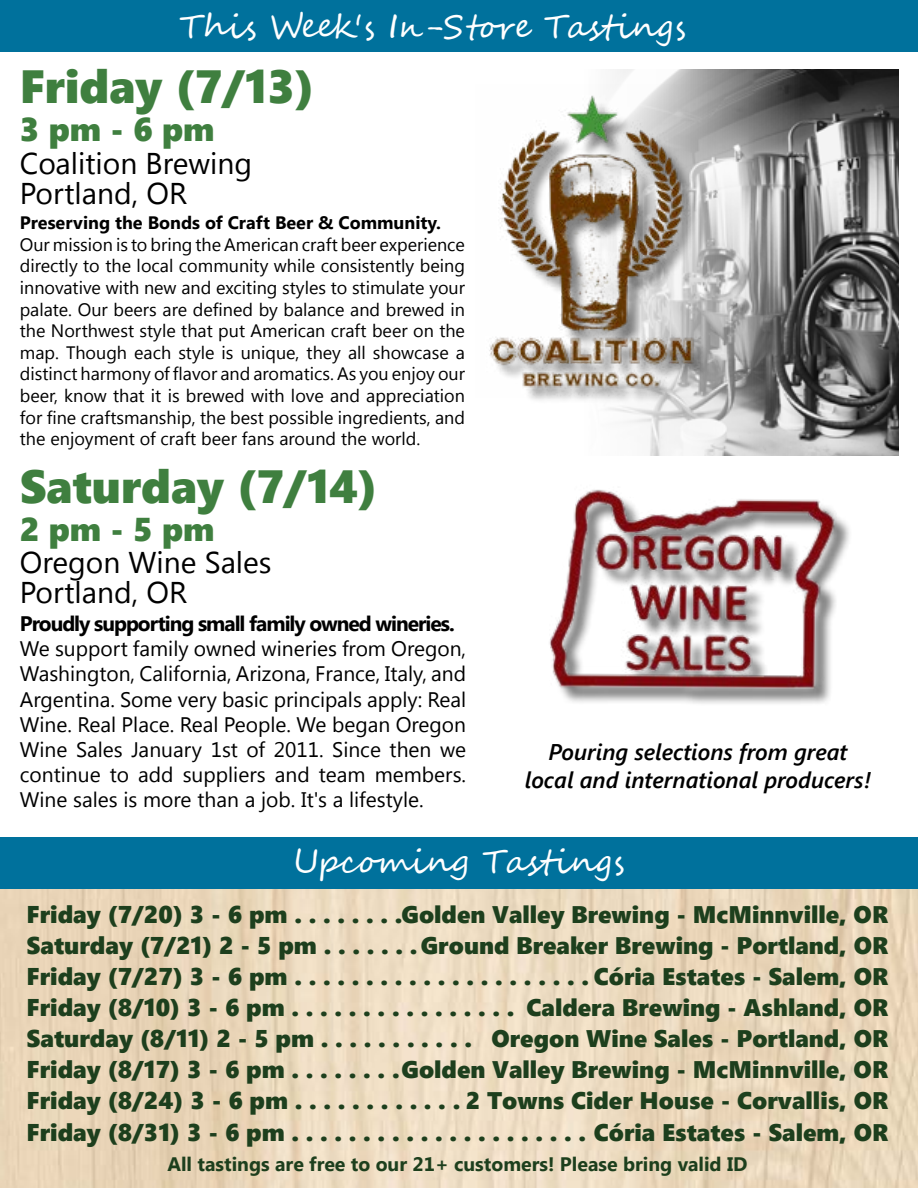
<style>
.page{position:relative;width:918px;height:1188px;background:#fff}
.page>*{position:absolute;margin:0;border:0;box-sizing:border-box;transform-origin:0 0}
.t1{font:46.5px "Segoe UI Black";color:#3f7f3f}
.t2{font:33px "Segoe Script";color:#fff}
.t3{font:33px "Segoe UI Black";color:#3f7f3f}
.t4{font:30px/30px "Segoe UI";color:#000}
.t5{font:24.3px "Segoe UI Black";color:#1d3f1d}
.t6{font:24px/31.2px "Segoe UI Black";color:#1d3f1d;text-align:justify}
.t7{font:italic 600 22.65px/27.6px "Segoe UI";color:#000;text-align:center}
.t8{font:21px/25.2px "Segoe UI";color:#000;text-align:justify}
.t9{font:700 21px "Segoe UI";letter-spacing:-.05em;color:#000}
.t10{font:700 19.5px "Segoe UI";color:#1d3f1d}
.t11{font:18px/21.6px "Segoe UI";color:#000;text-align:justify}
.t12{font:700 18px "Segoe UI";color:#000}
.s1{font-size:24.3px}
.s2{font-size:24px}
</style>
<div class="page">
<img style="left:0;top:889px;width:918px;height:299px">
<div style="left:0;top:0;width:918px;height:52px;background:#00719c"></div>
<img style="left:549px;top:489px;width:301px;height:215px">
<img style="left:857px;top:69px;width:42px;height:387px">
<svg style="left:608px;top:69px;width:249px;height:387px;background:#939393"></svg>
<div style="left:492px;top:100px;width:219px;height:304px;background:#000;opacity:.5"></div>
<img style="left:489px;top:85px;width:225px;height:312px">
<div style="left:0;top:837px;width:918px;height:52px;background:#00719c"></div>
<h2 class="t2" style="left:180px;top:-1px;width:508px">This Week's In-Store Tastings</h2>
<h1 class="t1" style="left:20px;top:53px;width:297px">Friday (7/13)</h1>
<h2 class="t3" style="left:20px;top:105px;width:196px">3 pm - 6 pm</h2>
<h3 class="t4" style="left:20px;top:147px;width:234px">Coalition Brewing<br>Portland, OR</h3>
<p class="t12" style="left:20px;top:210px;width:423px">Preserving the Bonds of Craft Beer &amp; Community.</p>
<p class="t11" style="left:20px;top:233px;width:447px">Our mission is to bring the American craft beer experience directly to the local community while consistently being innovative with new and exciting styles to stimulate your palate. Our beers are defined by balance and brewed in the Northwest style that put American craft beer on the map. Though each style is unique, they all showcase a distinct harmony of flavor and aromatics. As you enjoy our beer, know that it is brewed with love and appreciation for fine craftsmanship, the best possible ingredients, and the enjoyment of craft beer fans around the world.</p>
<h1 class="t1" style="left:20px;top:453px;width:359px">Saturday (7/14)</h1>
<h2 class="t3" style="left:20px;top:505px;width:196px">2 pm - 5 pm</h2>
<h3 class="t4" style="left:20px;top:546px;width:253px">Oregon Wine Sales<br>Portland, OR</h3>
<p class="t9" style="left:20px;top:609px;width:436px">Proudly supporting small family owned wineries.</p>
<p class="t8" style="left:20px;top:635px;width:448px">We support family owned wineries from Oregon, Washington, California, Arizona, France, Italy, and Argentina. Some very basic principals apply: Real Wine. Real Place. Real People. We began Oregon Wine Sales January 1st of 2011. Since then we continue to add suppliers and team members.<br>Wine sales is more than a job. It's a lifestyle.</p>
<p class="t7" style="left:525px;top:736px;width:348px">Pouring selections from great local and international producers!</p>
<h2 class="t2" style="left:293px;top:835px;width:333px">Upcoming Tastings</h2>
<h3 class="t6" style="left:27px;top:897px;width:863px"><span class="s1">Friday (7/20) 3 - 6 pm</span> . . . . . . . .Golden Valley Brewing - McMinnville, OR</h3>
<h3 class="t6" style="left:27px;top:928px;width:863px"><span class="s1">Saturday (7/21) 2 - 5 pm</span> . . . . . . .Ground Breaker Brewing - Portland, OR</h3>
<h3 class="t6" style="left:27px;top:959px;width:863px"><span class="s1">Friday (7/27) 3 - 6 pm</span> . . . . . . . . . . . . . . . . . . . . . Cória Estates - Salem, OR</h3>
<h3 class="t5" style="left:27px;top:990px;width:489px">Friday (8/10) 3 - 6 pm <span class="s2">. . . . . . . . . . . . . . . .</span></h3>
<h3 class="t6" style="left:527px;top:991px;width:363px">Caldera Brewing - Ashland, OR</h3>
<h3 class="t5" style="left:27px;top:1021px;width:447px">Saturday (8/11) 2 - 5 pm <span class="s2">. . . . . . . . . . .</span></h3>
<h3 class="t6" style="left:491px;top:1022px;width:398px">Oregon Wine Sales - Portland, OR</h3>
<h3 class="t6" style="left:27px;top:1053px;width:863px"><span class="s1">Friday (8/17) 3 - 6 pm</span> . . . . . . . .Golden Valley Brewing - McMinnville, OR <span class="s1">Friday (8/24) 3 - 6 pm</span> . . . . . . . . . . . . 2 Towns Cider House - Corvallis, OR <span class="s1">Friday (8/31) 3 - 6 pm</span> . . . . . . . . . . . . . . . . . . . . . Cória Estates - Salem, OR</h3>
<p class="t10" style="left:167px;top:1150px;width:582px">All tastings are free to our 21+ customers! Please bring valid ID</p>
</div>
